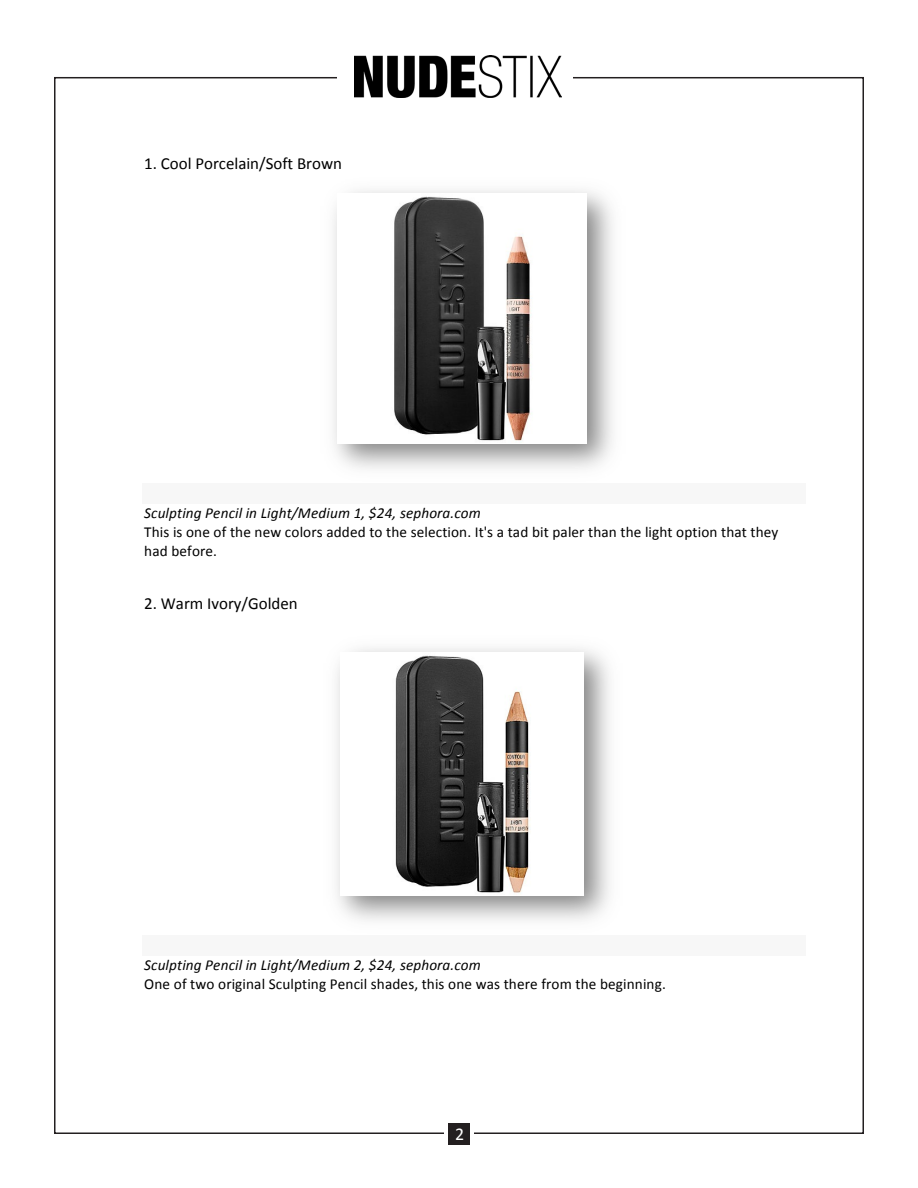
<style>
.page{position:relative;width:918px;height:1188px;background:#fff}
.page>*{position:absolute;margin:0;border:0;box-sizing:border-box;transform-origin:0 0}
.t1{font:18px "Calibri";color:#fff}
.t2{font:16.95px "Calibri";color:#000}
.t3{font:15.15px/18.9px "Calibri";letter-spacing:.01em;color:#000}
.s1{font-style:italic}
</style>
<div class="page">
<img style="left:354px;top:56px;width:208px;height:42px">
<div style="left:448px;top:1123px;width:22px;height:22px;background:#231f20"></div>
<div style="left:142px;top:483px;width:663px;height:21px;background:#f7f7f7"></div>
<div style="left:142px;top:935px;width:663px;height:21px;background:#f7f7f7"></div>
<img style="left:391px;top:196px;width:142px;height:247px">
<img style="left:393px;top:652px;width:138px;height:243px">
<p class="t2" style="left:144px;top:153px;width:199px">1. Cool Porcelain/Soft Brown</p>
<p class="t3" style="left:144px;top:504px;width:636px"><span class="s1">Sculpting Pencil in Light/Medium 1, $24, sephora.com<br></span>This is one of the new colors added to the selection. It's a tad bit paler than the light option that they had before.</p>
<p class="t2" style="left:144px;top:593px;width:155px">2. Warm Ivory/Golden</p>
<p class="t3" style="left:144px;top:956px;width:523px"><span class="s1">Sculpting Pencil in Light/Medium 2, $24, sephora.com<br></span>One of two original Sculpting Pencil shades, this one was there from the beginning.</p>
<p class="t1" style="left:455px;top:1123px;width:11px">2</p>
</div>
